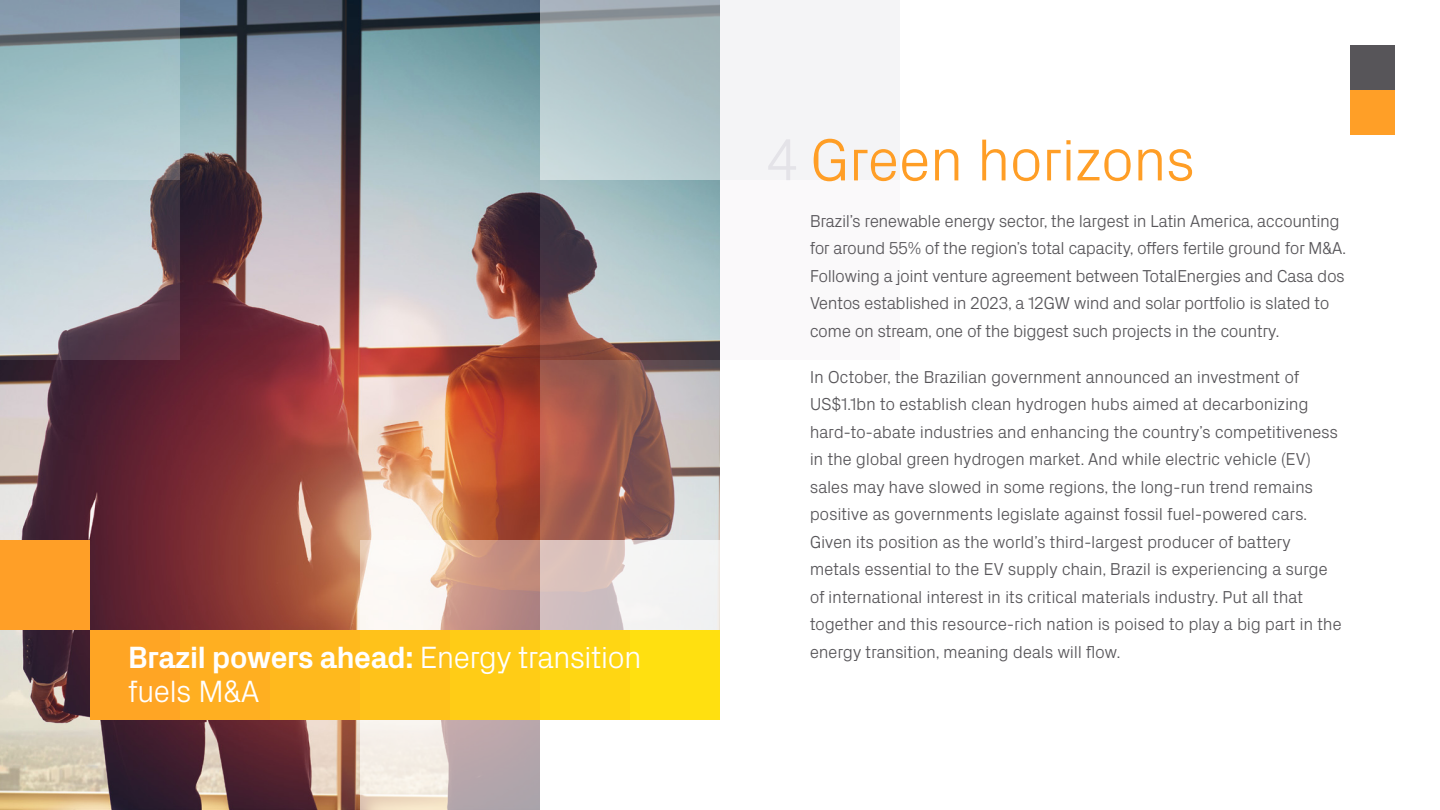
<style>
.page{position:relative;width:1440px;height:810px;background:#fff}
.page>*{position:absolute;margin:0;border:0;box-sizing:border-box;transform-origin:0 0}
.t1{font:300 60px "Px Grotesk";letter-spacing:-.02em;color:#ff9e26}
.t2{font:300 31.25px/33.8px "Px Grotesk";letter-spacing:-.03em;color:#fff}
.t3{font:300 17.5px/27.5px "Px Grotesk";letter-spacing:-.02em;color:#575559}
.s1{font-weight:700}
.s2{color:#e4e3e8}
</style>
<div class="page">
<img style="left:180px;top:0;width:360px;height:540px">
<div style="left:720px;top:0;width:180px;height:180px;background:#f4f4f6"></div>
<div style="left:720px;top:180px;width:180px;height:180px;background:#faf9fa"></div>
<svg style="left:540px;top:0;width:180px;height:180px;fill:#b0c4c9"></svg>
<svg style="left:540px;top:180px;width:180px;height:180px"></svg>
<svg style="left:540px;top:360px;width:180px;height:180px"></svg>
<svg style="left:540px;top:540px;width:180px;height:90px;fill:#f1f1f2"></svg>
<svg style="left:360px;top:540px;width:180px;height:90px"></svg>
<svg style="left:360px;top:720px;width:180px;height:90px"></svg>
<svg style="left:180px;top:540px;width:180px;height:90px"></svg>
<svg style="left:180px;top:720px;width:180px;height:90px"></svg>
<svg style="left:0;top:0;width:180px;height:180px"></svg>
<svg style="left:0;top:180px;width:180px;height:180px"></svg>
<svg style="left:0;top:360px;width:180px;height:180px"></svg>
<svg style="left:0;top:540px;width:180px;height:180px"></svg>
<svg style="left:0;top:720px;width:180px;height:90px"></svg>
<div style="left:1350px;top:90px;width:45px;height:45px;background:#ff9f27"></div>
<div style="left:1350px;top:45px;width:45px;height:45px;background:#575559"></div>
<div style="left:540px;top:630px;width:90px;height:90px;background:#ffd613"></div>
<div style="left:450px;top:630px;width:90px;height:90px;background:#ffcc16"></div>
<div style="left:360px;top:630px;width:90px;height:90px;background:#ffc21a"></div>
<div style="left:270px;top:630px;width:90px;height:90px;background:#ffb91d"></div>
<div style="left:180px;top:630px;width:90px;height:90px;background:#ffaf21"></div>
<div style="left:90px;top:630px;width:90px;height:90px;background:#ff9f27"></div>
<div style="left:0;top:540px;width:90px;height:90px;background:#ff9f27"></div>
<div style="left:630px;top:630px;width:90px;height:90px;background:#ffe010"></div>
<h2 class="t2" style="left:128px;top:639px;width:515px"><span class="s1">Brazil powers ahead:</span> Energy transition fuels M&amp;A</h2>
<h1 class="t1" style="left:766px;top:119px;width:431px"><span class="s2">4</span> Green horizons</h1>
<p class="t3" style="left:810px;top:206px;width:538px">Brazil’s renewable energy sector, the largest in Latin America, accounting for around 55% of the region’s total capacity, offers fertile ground for M&amp;A.<br>Following a joint venture agreement between TotalEnergies and Casa dos Ventos established in 2023, a 12GW wind and solar portfolio is slated to come on stream, one of the biggest such projects in the country.</p>
<p class="t3" style="left:810px;top:362px;width:534px">In October, the Brazilian government announced an investment of US$1.1bn to establish clean hydrogen hubs aimed at decarbonizing hard-to-abate industries and enhancing the country’s competitiveness in the global green hydrogen market. And while electric vehicle (EV) sales may have slowed in some regions, the long-run trend remains positive as governments legislate against fossil fuel-powered cars.<br>Given its position as the world’s third-largest producer of battery metals essential to the EV supply chain, Brazil is experiencing a surge of international interest in its critical materials industry. Put all that together and this resource-rich nation is poised to play a big part in the energy transition, meaning deals will flow.</p>
</div>
